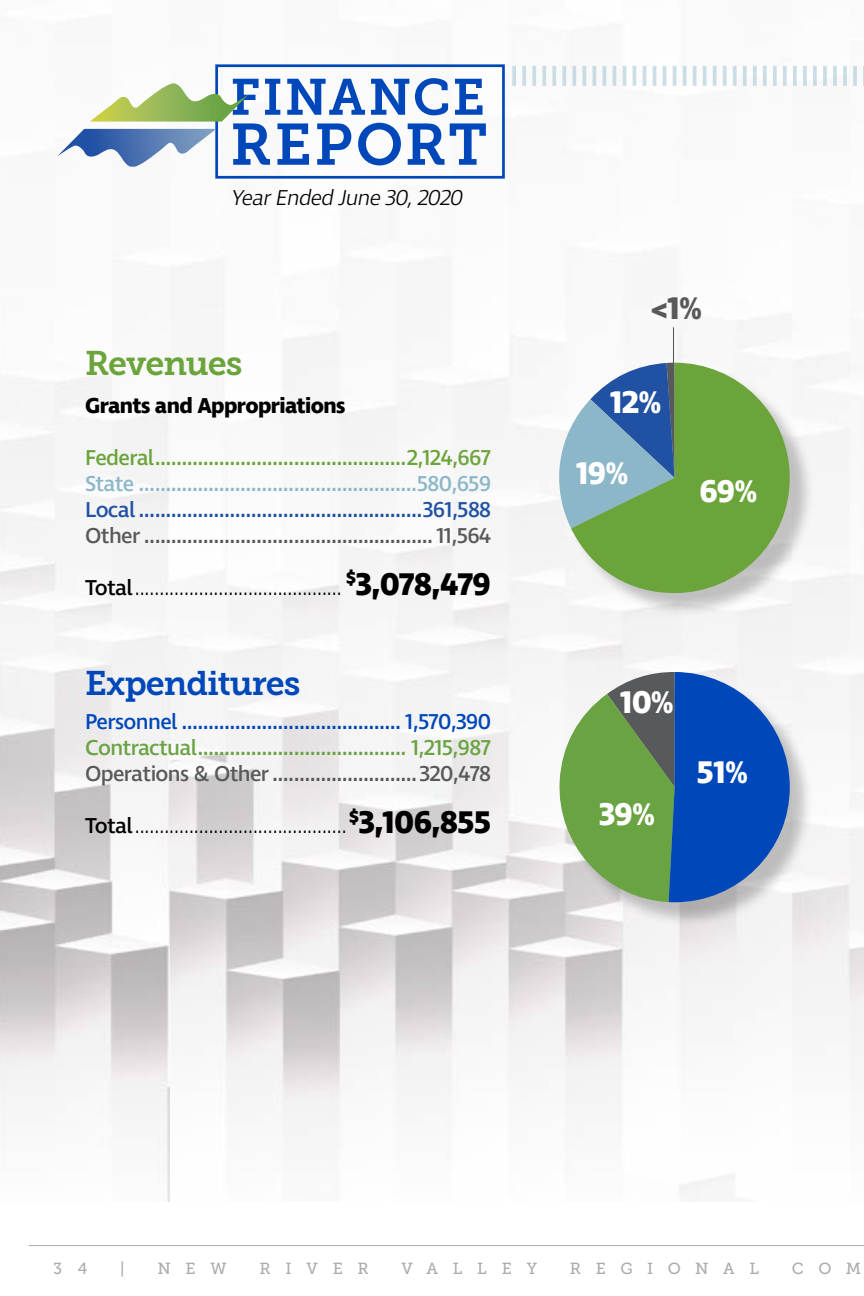
<style>
.page{position:relative;width:864px;height:1296px;background:#fff}
.page>*{position:absolute;margin:0;border:0;box-sizing:border-box;transform-origin:0 0}
.t1{font:58.2px "Museo Slab 700";letter-spacing:.045em;color:#0047ba}
.t2{font:50.8px "Museo Slab 700";letter-spacing:.035em;color:#0047ba}
.t3{font:34px "Museo Slab 700";letter-spacing:-.03em;color:#0047ba}
.t4{font:34px "Museo Slab 700";letter-spacing:-.03em;color:#6ba43a}
.t5{font:700 32px "Ingra";letter-spacing:-.03em;color:#000}
.t6{font:700 32px "Ingra";letter-spacing:-.03em;color:#fff}
.t7{font:700 32px "Ingra";color:#58595b}
.t8{font:500 22px "Ingra";letter-spacing:-.03em;color:#58595b}
.t9{font:300 22px "Ingra";color:#000}
.t10{font:500 22px "Ingra";letter-spacing:-.03em;color:#2151a3}
.t11{font:500 22px "Ingra";letter-spacing:-.03em;color:#8bb7c9}
.t12{font:500 22px "Ingra";letter-spacing:-.03em;color:#6ba43a}
.t13{font:500 22px "Ingra";letter-spacing:-.03em;color:#0047ba}
.t14{font:500 22px "Ingra";letter-spacing:-.03em;color:#6aa342}
.t15{font:700 22px "Ingra";letter-spacing:-.03em;color:#000}
.t16{font:italic 300 22px "Ingra";color:#000}
.t17{font:16px "Museo Slab 500";letter-spacing:.92em;color:#58595b}
.s1{font-weight:500}
</style>
<div class="page">
<img style="left:0;top:94px;width:864px;height:1108px">
<svg style="left:512px;top:65px;width:352px;height:21px"></svg>
<hr style="left:29px;top:1245px;width:835px;height:1px;background:#58595b">
<div style="left:675px;top:330px;width:10px;height:48px;background:#f5f5f5"></div>
<hr style="left:673px;top:327px;width:1px;height:40px;background:#58595b">
<div style="left:215px;top:64px;width:290px;height:115px;border:3px solid #0047ba"></div>
<svg style="left:90px;top:83px;width:158px;height:39px"></svg>
<svg style="left:57px;top:129px;width:159px;height:38px"></svg>
<div style="left:562px;top:366px;width:253px;height:252px;background:#000;opacity:.22"></div>
<svg style="left:550px;top:363px;width:21px;height:165px"></svg>
<svg style="left:571px;top:363px;width:219px;height:230px;background:#7faa79"></svg>
<div style="left:563px;top:675px;width:252px;height:252px;background:#000;opacity:.22"></div>
<svg style="left:556px;top:672px;width:234px;height:230px;background:#5c8898"></svg>
<h2 class="t2" style="left:230px;top:68px;width:256px">FINANCE</h2>
<h1 class="t1" style="left:230px;top:112px;width:259px">REPORT</h1>
<p class="t16" style="left:230px;top:184px;width:238px">YearEnded June30,2020</p>
<h3 class="t4" style="left:85px;top:344px;width:159px">Revenues</h3>
<p class="t15" style="left:85px;top:391px;width:262px">Grants and Appropriations</p>
<p class="t12" style="left:85px;top:444px;width:408px">Federal...............................................2,124,667</p>
<p class="t11" style="left:85px;top:470px;width:408px">State ....................................................580,659</p>
<p class="t10" style="left:85px;top:496px;width:408px">Local .....................................................361,588</p>
<p class="t8" style="left:85px;top:522px;width:408px">Other ...................................................... 11,564</p>
<p class="t9" style="left:85px;top:574px;width:258px"><span class="s1">Total</span>..........................................</p>
<h3 class="t5" style="left:346px;top:564px;width:147px"><sup>$</sup>3,078,479</h3>
<h3 class="t3" style="left:85px;top:663px;width:217px">Expenditures</h3>
<p class="t13" style="left:85px;top:708px;width:408px">Personnel ......................................... 1,570,390</p>
<p class="t14" style="left:85px;top:734px;width:408px">Contractual....................................... 1,215,987</p>
<p class="t8" style="left:85px;top:760px;width:408px">Operations &amp; Other ...........................320,478</p>
<p class="t9" style="left:85px;top:812px;width:263px"><span class="s1">Total</span>...........................................</p>
<h3 class="t5" style="left:349px;top:802px;width:143px"><sup>$</sup>3,106,855</h3>
<h3 class="t7" style="left:650px;top:288px;width:54px">&lt;1%</h3>
<h3 class="t6" style="left:610px;top:382px;width:53px">12%</h3>
<h3 class="t6" style="left:576px;top:453px;width:54px">19%</h3>
<h3 class="t6" style="left:699px;top:471px;width:60px">69%</h3>
<h3 class="t6" style="left:620px;top:681px;width:56px">10%</h3>
<h3 class="t6" style="left:599px;top:794px;width:58px">39%</h3>
<h3 class="t6" style="left:697px;top:752px;width:53px">51%</h3>
<p class="t17" style="left:54px;top:1259px;width:35px">3 4</p>
<p class="t17" style="left:120px;top:1259px;width:6px">|</p>
<p class="t17" style="left:157px;top:1259px;width:71px">NEW</p>
<p class="t17" style="left:259px;top:1259px;width:111px">RIVER</p>
<p class="t17" style="left:401px;top:1259px;width:137px">VALLEY</p>
<p class="t17" style="left:570px;top:1259px;width:191px">REGIONAL</p>
<p class="t17" style="left:792px;top:1259px;width:71px">COM</p>
</div>
